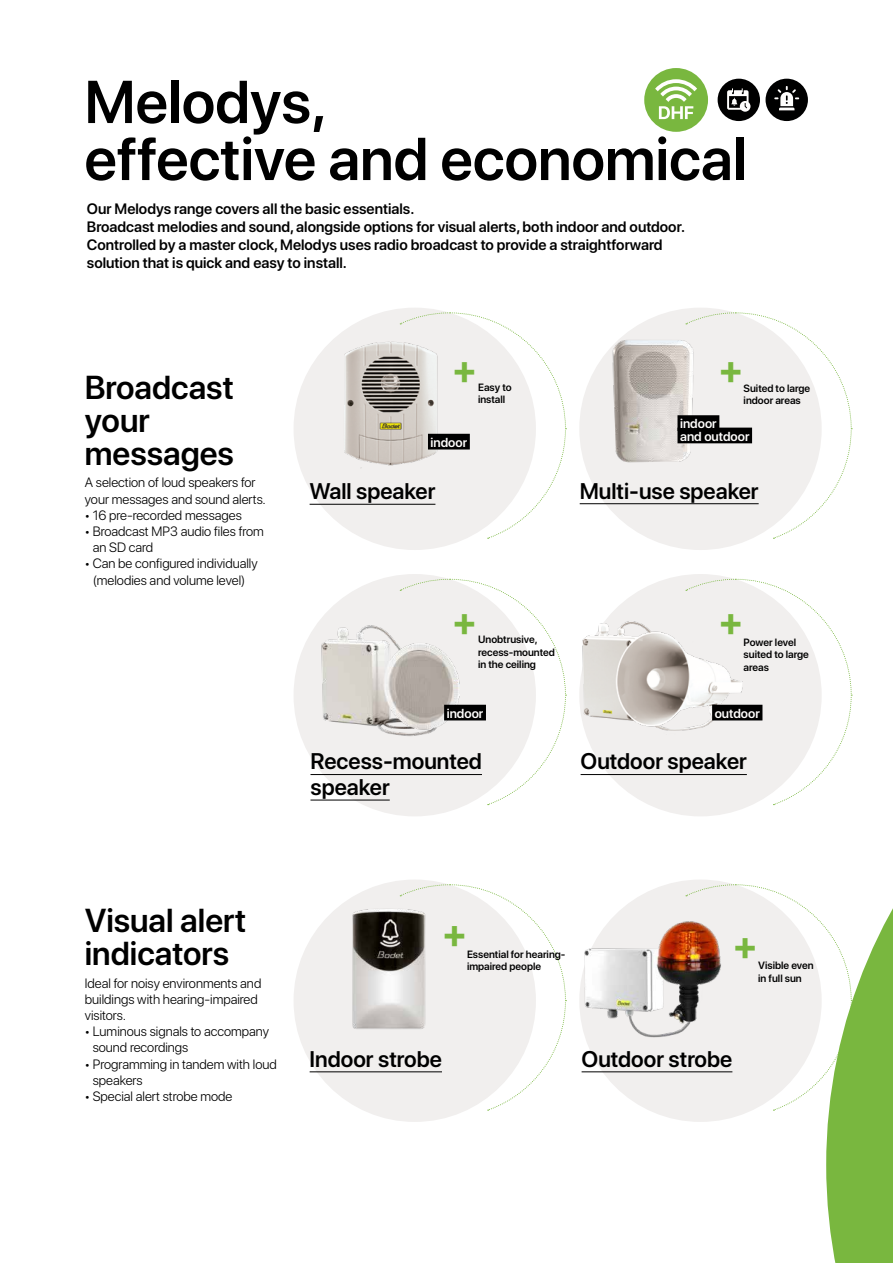
<style>
.page{position:relative;width:893px;height:1263px;background:#fff}
.page>*{position:absolute;margin:0;border:0;box-sizing:border-box;transform-origin:0 0}
.t1{font:600 60px/57px "SF Pro Display";color:#000}
.t2{font:700 38.4px "SF Pro Display";color:#79b73f}
.t3{font:700 38.25px "SF Pro Display";color:#79b73f}
.t4{font:600 33px/33px "SF Pro Display";color:#000}
.t5{font:600 22.5px/25.5px "SF Pro Display";color:#000}
.t6{font:600 15px/18px "SF Pro Display";color:#000}
.t7{font:300 13.5px/16.2px "SF Pro Display";color:#000}
.t8{font:600 12.9px "SF Pro Display";color:#fffefd}
.t9{font:600 10.5px/12.6px "SF Pro Display";color:#000}
</style>
<div class="page">
<div style="left:294px;top:308px;width:242px;height:242px;background:#f1efee;border-radius:50%"></div>
<div style="left:294px;top:574px;width:242px;height:242px;background:#f1efee;border-radius:50%"></div>
<div style="left:294px;top:879px;width:242px;height:243px;background:#f1efee;border-radius:50%"></div>
<div style="left:579px;top:308px;width:243px;height:242px;background:#f1efee;border-radius:50%"></div>
<div style="left:579px;top:574px;width:243px;height:242px;background:#f1efee;border-radius:50%"></div>
<div style="left:579px;top:879px;width:243px;height:243px;background:#f1efee;border-radius:50%"></div>
<svg style="left:400px;top:312px;width:166px;height:227px"></svg>
<svg style="left:400px;top:579px;width:166px;height:226px"></svg>
<svg style="left:400px;top:884px;width:166px;height:227px"></svg>
<svg style="left:686px;top:312px;width:166px;height:227px"></svg>
<svg style="left:686px;top:579px;width:207px;height:684px"></svg>
<div style="left:644px;top:68px;width:64px;height:64px;background:#79b73f;border-radius:50%"></div>
<svg style="left:655px;top:79px;width:42px;height:40px"></svg>
<img style="left:352px;top:902px;width:77px;height:136px">
<img style="left:579px;top:910px;width:150px;height:134px">
<img style="left:344px;top:339px;width:100px;height:130px">
<img style="left:612px;top:325px;width:82px;height:140px">
<img style="left:319px;top:609px;width:140px;height:131px">
<img style="left:580px;top:605px;width:173px;height:129px">
<div style="left:765px;top:79px;width:43px;height:42px;background:#000;border-radius:50%"></div>
<svg style="left:774px;top:86px;width:25px;height:24px"></svg>
<div style="left:718px;top:79px;width:42px;height:42px;background:#000;border-radius:50%"></div>
<svg style="left:727px;top:88px;width:23px;height:24px"></svg>
<div style="left:444px;top:705px;width:42px;height:15px;background:#000"></div>
<div style="left:677px;top:428px;width:75px;height:15px;background:#000"></div>
<div style="left:712px;top:705px;width:50px;height:15px;background:#000"></div>
<hr style="left:580px;top:503px;width:179px;height:1px;background:#000">
<hr style="left:581px;top:774px;width:166px;height:1px;background:#000">
<hr style="left:582px;top:1071px;width:150px;height:1px;background:#000">
<div style="left:428px;top:434px;width:42px;height:15px;background:#000"></div>
<div style="left:677px;top:415px;width:42px;height:16px;background:#000"></div>
<hr style="left:310px;top:504px;width:125px;height:1px;background:#000">
<hr style="left:310px;top:774px;width:172px;height:1px;background:#000">
<hr style="left:310px;top:800px;width:80px;height:1px;background:#000">
<hr style="left:310px;top:1071px;width:132px;height:1px;background:#000">
<h1 class="t1" style="left:85px;top:74px;width:663px">Melodys,<br>effective and economical</h1>
<p class="t6" style="left:87px;top:200px;width:600px">Our Melodys range covers all the basic essentials.<br>Broadcast melodies and sound, alongside options for visual alerts, both indoor and outdoor.<br>Controlled by a master clock, Melodys uses radio broadcast to provide a straightforward solution that is quick and easy to install.</p>
<h3 class="t4" style="left:85px;top:371px;width:151px">Broadcast your messages</h3>
<p class="t7" style="left:85px;top:475px;width:183px">A selection of loud speakers for your messages and sound alerts.</p>
<p class="t7" style="left:85px;top:507px;width:158px">• 16 pre-recorded messages</p>
<p class="t7" style="left:93px;top:523px;width:173px;text-indent:-8px">• Broadcast MP3 audio files from an SD card</p>
<p class="t7" style="left:85px;top:556px;width:174px;text-align:center">• Can be configured individually (melodies and volume level)</p>
<h3 class="t3" style="left:452px;top:347px;width:26px">+</h3>
<p class="t9" style="left:478px;top:381px;width:35px">Easy to install</p>
<h3 class="t3" style="left:718px;top:347px;width:26px">+</h3>
<p class="t9" style="left:744px;top:382px;width:68px">Suited to large indoor areas</p>
<p class="t8" style="left:680px;top:416px;width:38px">indoor</p>
<p class="t8" style="left:431px;top:435px;width:38px">indoor</p>
<p class="t8" style="left:680px;top:429px;width:71px">and outdoor</p>
<h3 class="t5" style="left:310px;top:479px;width:127px">Wall speaker</h3>
<h3 class="t5" style="left:580px;top:478px;width:180px">Multi-use speaker</h3>
<h3 class="t3" style="left:452px;top:599px;width:26px">+</h3>
<p class="t9" style="left:478px;top:633px;width:78px">Unobtrusive, recess-mounted in the ceiling</p>
<h3 class="t3" style="left:718px;top:599px;width:26px">+</h3>
<p class="t9" style="left:744px;top:636px;width:67px">Power level suited to large areas</p>
<p class="t8" style="left:447px;top:706px;width:38px">indoor</p>
<p class="t8" style="left:715px;top:706px;width:47px">outdoor</p>
<h3 class="t5" style="left:310px;top:749px;width:173px">Recess-mounted speaker</h3>
<h3 class="t5" style="left:581px;top:749px;width:168px">Outdoor speaker</h3>
<h3 class="t4" style="left:85px;top:904px;width:163px">Visual alert indicators</h3>
<p class="t7" style="left:85px;top:975px;width:178px">Ideal for noisy environments and buildings with hearing-impaired visitors.</p>
<p class="t7" style="left:93px;top:1023px;width:178px;text-indent:-8px">• Luminous signals to accompany sound recordings</p>
<p class="t7" style="left:93px;top:1056px;width:185px;text-indent:-8px">• Programming in tandem with loud speakers</p>
<p class="t7" style="left:85px;top:1088px;width:149px">• Special alert strobe mode</p>
<h2 class="t2" style="left:442px;top:911px;width:26px">+</h2>
<p class="t9" style="left:467px;top:948px;width:100px">Essential for hearing&shy;impaired people</p>
<h3 class="t3" style="left:733px;top:923px;width:26px">+</h3>
<p class="t9" style="left:758px;top:959px;width:57px">Visible even in full sun</p>
<h3 class="t5" style="left:310px;top:1046px;width:134px">Indoor strobe</h3>
<h3 class="t5" style="left:582px;top:1046px;width:152px">Outdoor strobe</h3>
</div>
